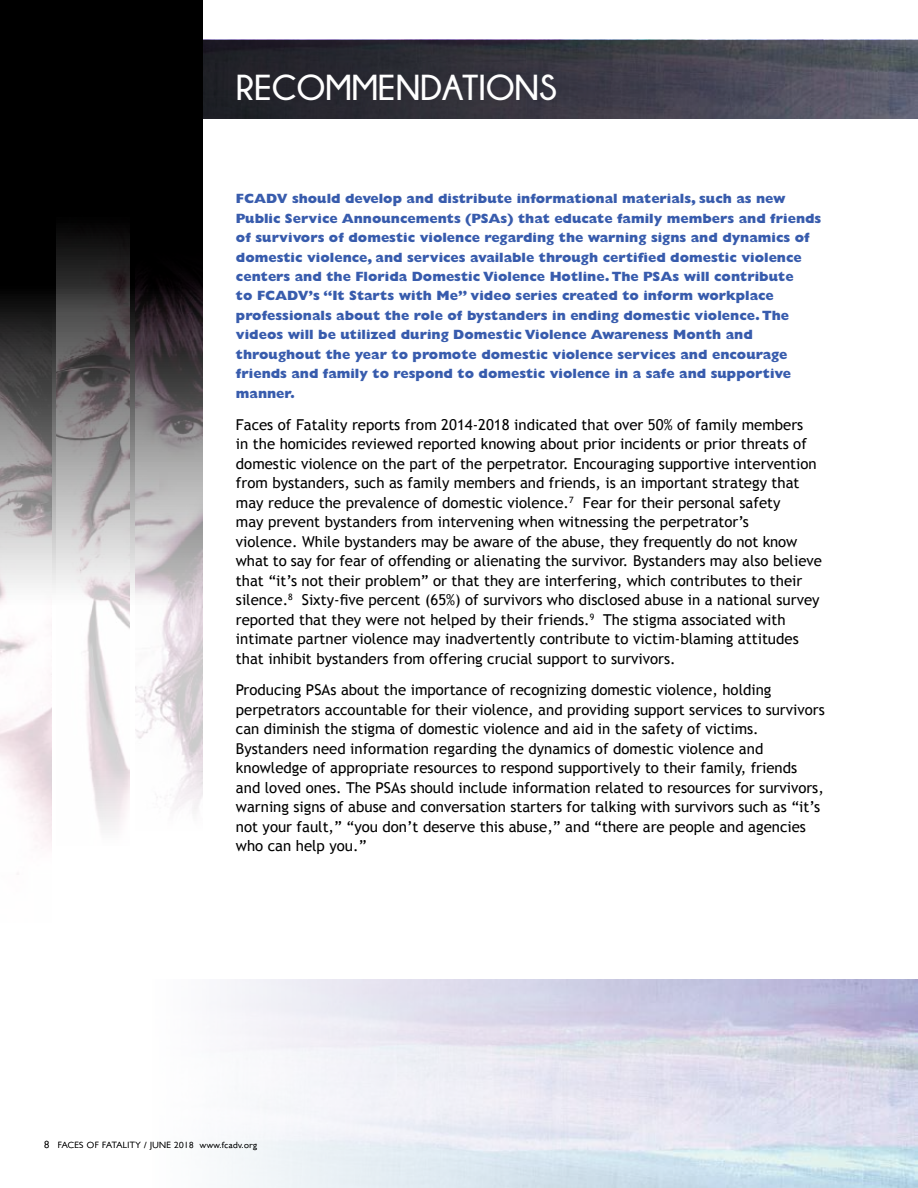
<style>
.page{position:relative;width:918px;height:1188px;background:#fff}
.page>*{position:absolute;margin:0;border:0;box-sizing:border-box;transform-origin:0 0}
.t1{font:700 36px "Champagne&Limousines";color:#fff}
.t2{font:15px/19.5px "Trebuchet MS";color:#000}
.t3{font:800 13.5px/19.5px "Gill Sans";color:#385cad}
.t4{font:300 9px "Gill Sans";letter-spacing:.05em;color:#000}
.s1{font-size:10.5px}
</style>
<div class="page">
<img style="left:202px;top:40px;width:716px;height:79px">
<div style="left:0;top:0;width:202px;height:622px;background:#000"></div>
<img style="left:0;top:306px;width:52px;height:542px">
<img style="left:56px;top:231px;width:73px;height:599px">
<img style="left:136px;top:278px;width:66px;height:533px">
<h1 class="t1" style="left:236px;top:68px;width:323px">RECOMMENDATIONS</h1>
<p class="t3" style="left:236px;top:189px;width:587px">FCADV should develop and distribute informational materials, such as new Public Service Announcements (PSAs) that educate family members and friends of survivors of domestic violence regarding the warning signs and dynamics of domestic violence, and services available through certified domestic violence centers and the Florida Domestic Violence Hotline. The PSAs will contribute<br>to FCADV’s “It Starts with Me” video series created to inform workplace professionals about the role of bystanders in ending domestic violence. The videos will be utilized during Domestic Violence Awareness Month and throughout the year to promote domestic violence services and encourage friends and family to respond to domestic violence in a safe and supportive manner.</p>
<p class="t2" style="left:236px;top:415px;width:588px">Faces of Fatality reports from 2014-2018 indicated that over 50% of family members<br>in the homicides reviewed reported knowing about prior incidents or prior threats of domestic violence on the part of the perpetrator. Encouraging supportive intervention from bystanders, such as family members and friends, is an important strategy that may reduce the prevalence of domestic violence.<sup>7</sup> Fear for their personal safety<br>may prevent bystanders from intervening when witnessing the perpetrator’s<br>violence. While bystanders may be aware of the abuse, they frequently do not know what to say for fear of offending or alienating the survivor. Bystanders may also believe that “it’s not their problem” or that they are interfering, which contributes to their silence.<sup>8</sup> Sixty-five percent (65%) of survivors who disclosed abuse in a national survey reported that they were not helped by their friends.<sup>9</sup> The stigma associated with intimate partner violence may inadvertently contribute to victim-blaming attitudes that inhibit bystanders from offering crucial support to survivors.</p>
<p class="t2" style="left:236px;top:680px;width:590px">Producing PSAs about the importance of recognizing domestic violence, holding perpetrators accountable for their violence, and providing support services to survivors can diminish the stigma of domestic violence and aid in the safety of victims.<br>Bystanders need information regarding the dynamics of domestic violence and knowledge of appropriate resources to respond supportively to their family, friends and loved ones. The PSAs should include information related to resources for survivors, warning signs of abuse and conversation starters for talking with survivors such as “it’s not your fault,” “you don’t deserve this abuse,” and “there are people and agencies who can help you.”</p>
<p class="t4" style="left:44px;top:1138px;width:214px"><span class="s1">8</span> FACES OF FATALITY / JUNE 2018 www.fcadv.org</p>
</div>
